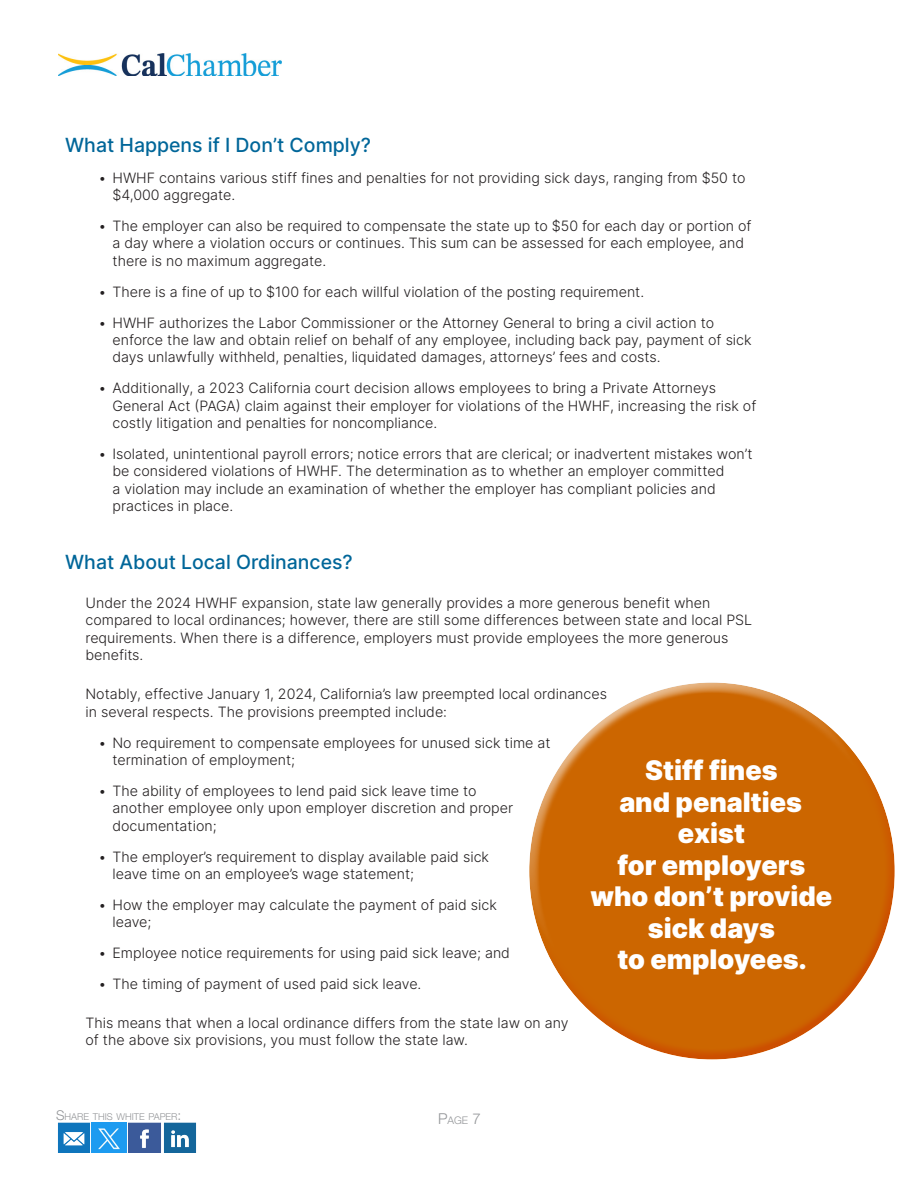
<style>
.page{position:relative;width:918px;height:1188px;background:#fff}
.page>*{position:absolute;margin:0;border:0;box-sizing:border-box;transform-origin:0 0}
.t1{font:900 27px/31.5px "Inter";color:#fff;text-align:center}
.t2{font:500 19.5px "Inter";color:#069}
.t3{font:300 14.25px/17.4px "Inter";color:#231f20}
.t4{font:300 10.5px "Helvetica Neue LT Std";color:#939598}
.t5{font:300 9.45px "Helvetica Neue LT Std";color:#939598}
.s1{font-size:13.5px}
.s2{font-size:15px}
</style>
<div class="page">
<img style="left:58px;top:53px;width:224px;height:23px">
<img style="left:58px;top:1123px;width:138px;height:30px">
<div style="left:526px;top:681px;width:348px;height:285px;background:#dadbdc;opacity:.75"></div>
<div style="left:537px;top:740px;width:369px;height:321px;background:#ffb566;opacity:.75"></div>
<h2 class="t2" style="left:65px;top:130px;width:307px">What Happens if I Don’t Comply?</h2>
<p class="t3" style="left:112px;top:169px;width:635px;text-indent:-14px">• HWHF contains various stiff fines and penalties for not providing sick days, ranging from $50 to $4,000 aggregate.</p>
<p class="t3" style="left:112px;top:217px;width:640px;text-indent:-14px">• The employer can also be required to compensate the state up to $50 for each day or portion of a day where a violation occurs or continues. This sum can be assessed for each employee, and there is no maximum aggregate.</p>
<p class="t3" style="left:98px;top:283px;width:547px">• There is a fine of up to $100 for each willful violation of the posting requirement.</p>
<p class="t3" style="left:112px;top:313px;width:641px;text-indent:-14px">• HWHF authorizes the Labor Commissioner or the Attorney General to bring a civil action to enforce the law and obtain relief on behalf of any employee, including back pay, payment of sick days unlawfully withheld, penalties, liquidated damages, attorneys’ fees and costs.</p>
<p class="t3" style="left:112px;top:379px;width:645px;text-indent:-14px">• Additionally, a 2023 California court decision allows employees to bring a Private Attorneys<br>General Act (PAGA) claim against their employer for violations of the HWHF, increasing the risk of costly litigation and penalties for noncompliance.</p>
<p class="t3" style="left:112px;top:445px;width:642px;text-indent:-14px">• Isolated, unintentional payroll errors; notice errors that are clerical; or inadvertent mistakes won’t be considered violations of HWHF. The determination as to whether an employer committed<br>a violation may include an examination of whether the employer has compliant policies and practices in place.</p>
<h2 class="t2" style="left:65px;top:548px;width:289px">What About Local Ordinances?</h2>
<p class="t3" style="left:86px;top:594px;width:668px">Under the 2024 HWHF expansion, state law generally provides a more generous benefit when compared to local ordinances; however, there are still some differences between state and local PSL requirements. When there is a difference, employers must provide employees the more generous benefits.</p>
<p class="t3" style="left:86px;top:685px;width:523px">Notably, effective January 1, 2024, California’s law preempted local ordinances in several respects. The provisions preempted include:</p>
<p class="t3" style="left:112px;top:733px;width:440px;text-indent:-14px">• No requirement to compensate employees for unused sick time at termination of employment;</p>
<p class="t3" style="left:112px;top:782px;width:402px;text-indent:-14px">• The ability of employees to lend paid sick leave time to another employee only upon employer discretion and proper documentation;</p>
<p class="t3" style="left:112px;top:847px;width:378px;text-indent:-14px">• The employer’s requirement to display available paid sick leave time on an employee’s wage statement;</p>
<p class="t3" style="left:112px;top:896px;width:386px;text-indent:-14px">• How the employer may calculate the payment of paid sick leave;</p>
<p class="t3" style="left:98px;top:944px;width:413px">• Employee notice requirements for using paid sick leave; and</p>
<p class="t3" style="left:98px;top:975px;width:325px">• The timing of payment of used paid sick leave.</p>
<p class="t3" style="left:86px;top:1014px;width:485px">This means that when a local ordinance differs from the state law on any of the above six provisions, you must follow the state law.</p>
<h1 class="t1" style="left:591px;top:754px;width:243px">Stiff fines<br>and penalties exist<br>for employers who don’t provide sick days<br>to employees.</h1>
<p class="t5" style="left:56px;top:1110px;width:127px"><span class="s1">S</span>HARE THIS WHITE PAPER<span class="s1">:</span></p>
<p class="t4" style="left:438px;top:1114px;width:44px"><span class="s2">P</span>AGE <span class="s2">7</span></p>
</div>
